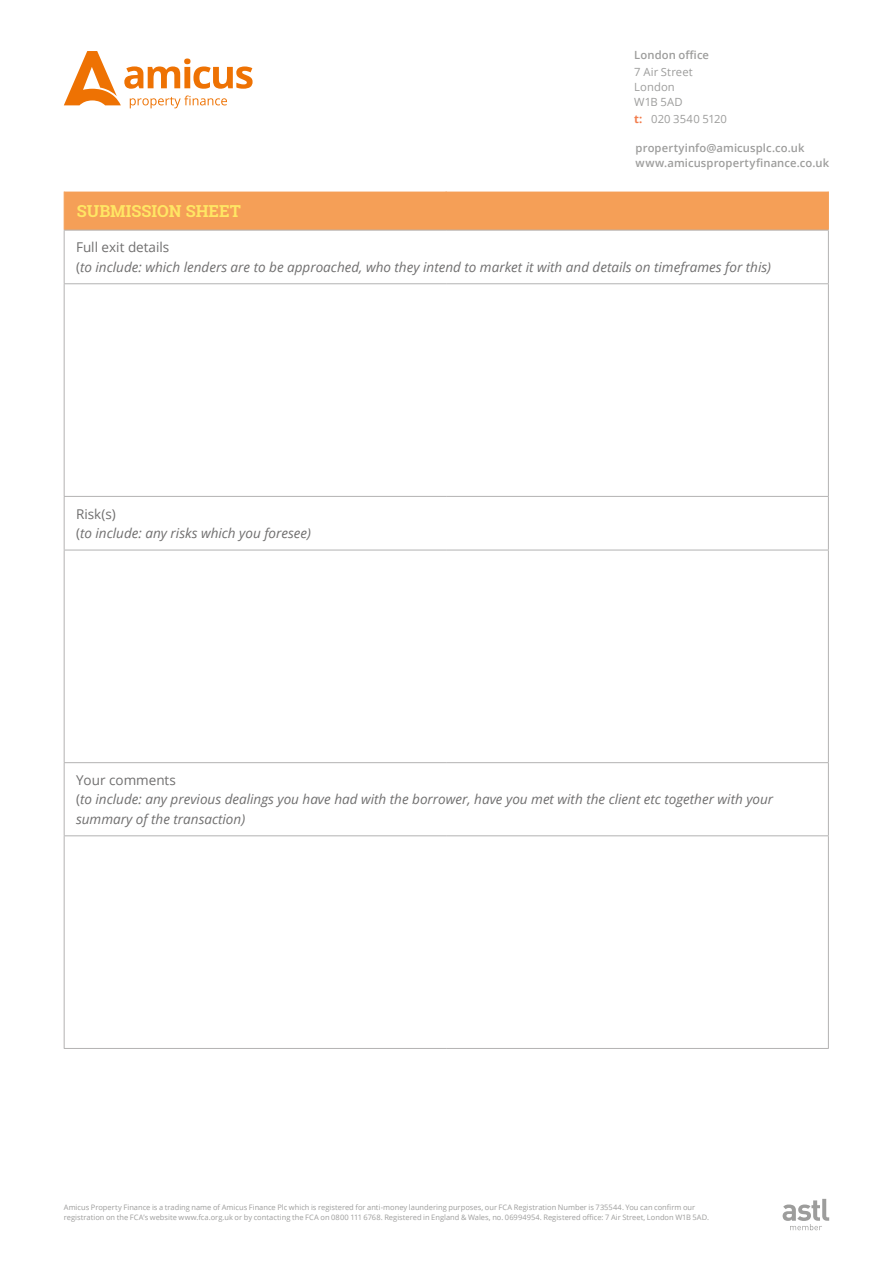
<style>
.page{position:relative;width:893px;height:1263px;background:#fff}
.page>*{position:absolute;margin:0;border:0;box-sizing:border-box;transform-origin:0 0}
.t1{font:700 16.5px "Roboto Slab";color:#ffe664}
.t2{font:italic 13.5px/19.5px "Open Sans";color:#706f6f}
.t3{font:600 11.25px/15px "Open Sans";letter-spacing:.01em;color:#9d9d9c}
.t4{font:11.25px/15px "Open Sans";letter-spacing:.01em;color:#9d9d9c}
.t5{font:7.5px/10.5px "Open Sans";color:#9d9d9c}
.s1{font-weight:700;color:#f27d4d}
.s2{font-style:normal}
</style>
<div class="page">
<svg style="left:783px;top:1199px;width:46px;height:31px"></svg>
<svg style="left:64px;top:51px;width:189px;height:57px"></svg>
<div style="left:65px;top:192px;width:763px;height:38px;background:#f59f57"></div>
<hr style="left:828px;top:230px;width:1px;height:53px;background:#b3b2b2">
<hr style="left:828px;top:497px;width:1px;height:53px;background:#b3b2b2">
<hr style="left:828px;top:763px;width:1px;height:72px;background:#b3b2b2">
<hr style="left:64px;top:192px;width:1px;height:38px;background:#f59f57">
<hr style="left:446px;top:192px;width:1px;height:38px;background:#f59f57">
<hr style="left:828px;top:192px;width:1px;height:38px;background:#f59f57">
<hr style="left:64px;top:230px;width:1px;height:53px;background:#b3b2b2">
<hr style="left:64px;top:497px;width:1px;height:53px;background:#b3b2b2">
<hr style="left:64px;top:763px;width:1px;height:72px;background:#b3b2b2">
<hr style="left:64px;top:230px;width:382px;height:1px;background:#b3b2b2">
<hr style="left:446px;top:230px;width:383px;height:1px;background:#b3b2b2">
<hr style="left:64px;top:283px;width:382px;height:1px;background:#b3b2b2">
<hr style="left:64px;top:284px;width:1px;height:212px;background:#b3b2b2">
<hr style="left:446px;top:283px;width:383px;height:1px;background:#b3b2b2">
<hr style="left:828px;top:284px;width:1px;height:212px;background:#b3b2b2">
<hr style="left:64px;top:496px;width:382px;height:1px;background:#b3b2b2">
<hr style="left:446px;top:496px;width:383px;height:1px;background:#b3b2b2">
<hr style="left:64px;top:550px;width:382px;height:1px;background:#b3b2b2">
<hr style="left:64px;top:550px;width:1px;height:212px;background:#b3b2b2">
<hr style="left:446px;top:550px;width:383px;height:1px;background:#b3b2b2">
<hr style="left:828px;top:550px;width:1px;height:212px;background:#b3b2b2">
<hr style="left:64px;top:762px;width:382px;height:1px;background:#b3b2b2">
<hr style="left:446px;top:762px;width:383px;height:1px;background:#b3b2b2">
<hr style="left:64px;top:835px;width:382px;height:1px;background:#b3b2b2">
<hr style="left:64px;top:836px;width:1px;height:212px;background:#b3b2b2">
<hr style="left:446px;top:835px;width:383px;height:1px;background:#b3b2b2">
<hr style="left:828px;top:836px;width:1px;height:212px;background:#b3b2b2">
<hr style="left:64px;top:1048px;width:382px;height:1px;background:#b3b2b2">
<hr style="left:446px;top:1048px;width:383px;height:1px;background:#b3b2b2">
<h3 class="t3" style="left:634px;top:47px;width:76px">London office</h3>
<h3 class="t4" style="left:634px;top:64px;width:60px">7 Air Street<br>London<br>W1B 5AD</h3>
<h3 class="t4" style="left:634px;top:111px;width:94px"><span class="s1">t:</span> 020 3540 5120</h3>
<h3 class="t3" style="left:636px;top:140px;width:195px">propertyinfo@amicusplc.co.uk www.amicuspropertyfinance.co.uk</h3>
<h1 class="t1" style="left:77px;top:200px;width:166px">SUBMISSION SHEET</h1>
<h2 class="t2" style="left:76px;top:237px;width:697px"><span class="s2">Full exit details<br>(</span>to include: which lenders are to be approached, who they intend to market it with and details on timeframes for this)</h2>
<h2 class="t2" style="left:76px;top:504px;width:237px"><span class="s2">Risk(s)<br>(</span>to include: any risks which you foresee)</h2>
<h2 class="t2" style="left:76px;top:770px;width:699px"><span class="s2">Your comments<br>(</span>to include: any previous dealings you have had with the borrower, have you met with the client etc together with your summary of the transaction)</h2>
<p class="t5" style="left:64px;top:1202px;width:647px">Amicus Property Finance is a trading name of Amicus Finance Plc which is registered for anti-money laundering purposes, our FCA Registration Number is 735544. You can confirm our registration on the FCA’s website www.fca.org.uk or by contacting the FCA on 0800 111 6768. Registered in England &amp; Wales, no. 06994954. Registered office: 7 Air Street, London W1B 5AD.</p>
</div>
